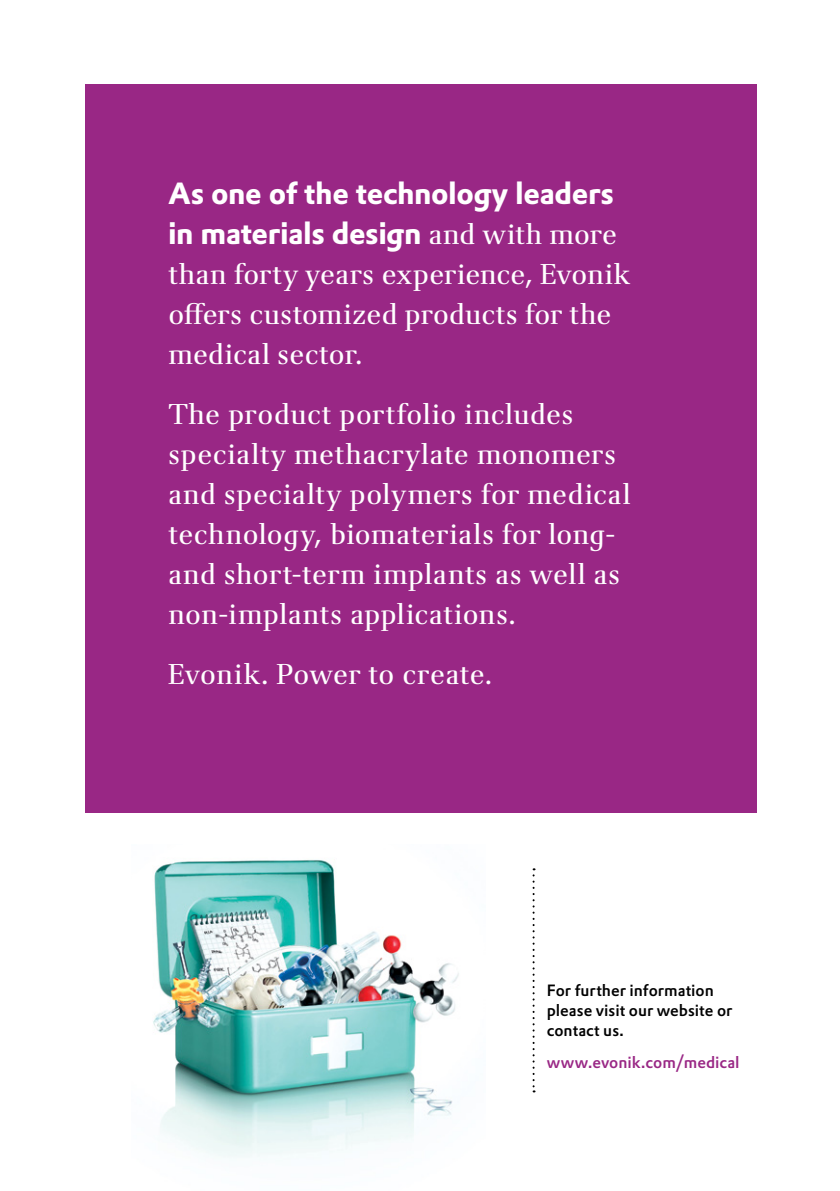
<style>
.page{position:relative;width:840px;height:1191px;background:#fff}
.page>*{position:absolute;margin:0;border:0;box-sizing:border-box;transform-origin:0 0}
.t1{font:700 30px/40px "Evonik Prokyon";letter-spacing:-.015em;color:#fff}
.t2{font:28px/40px "Evonik Antares";color:#fff}
.t3{font:500 16px/20px "Evonik Prokyon";color:#000}
.t4{font:500 16px "Evonik Prokyon";color:#992785}
.s1{font-family:"Evonik Antares";font-weight:400;font-size:28px}
</style>
<div class="page">
<img style="left:153px;top:860px;width:306px;height:298px">
<div style="left:85px;top:84px;width:670px;height:728px;background:#992785"></div>
<svg style="left:532px;top:868px;width:2px;height:224px"></svg>
<p class="t1" style="left:168px;top:171px;width:450px">As one of the technology leaders in materials design <span class="s1">and with more</span></p>
<p class="t2" style="left:168px;top:252px;width:463px">than forty years experience, Evonik offers customized products for the medical sector.</p>
<p class="t2" style="left:168px;top:392px;width:464px">The product portfolio includes specialty methacrylate monomers and specialty polymers for medical technology, biomaterials for long&shy;and short-term implants as well as non-implants applications.</p>
<p class="t2" style="left:168px;top:652px;width:326px">Evonik. Power to create.</p>
<p class="t3" style="left:546px;top:979px;width:187px">For further information please visit our website or contact us.</p>
<p class="t4" style="left:546px;top:1050px;width:194px">www.evonik.com/medical</p>
</div>
